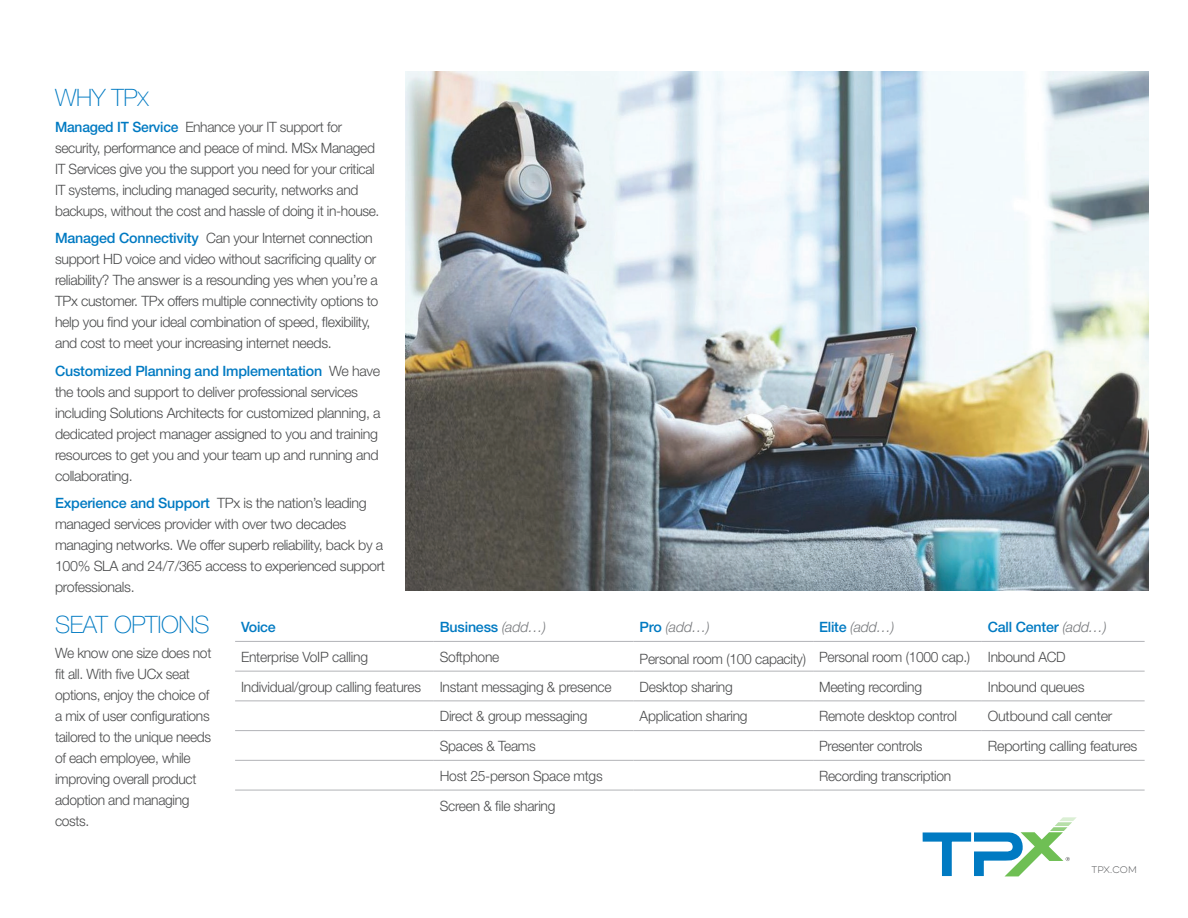
<style>
.page{position:relative;width:1188px;height:918px;background:#fff}
.page>*{position:absolute;margin:0;border:0;box-sizing:border-box;transform-origin:0 0}
.t1{font:100 24px "Helvetica Neue";letter-spacing:-.015em;color:#007ac2}
.t2{font:300 14.25px/21px "Helvetica Neue";letter-spacing:-.025em;color:#4b4c4d}
.t3{font:500 14.25px "Helvetica Neue";letter-spacing:-.015em;color:#007ac2}
.t4{font:italic 300 14.25px "Helvetica Neue";letter-spacing:-.015em;color:#76787b}
.t5{font:100 8.7px "Eveleth Clean";letter-spacing:.02em;color:#57585a}
.s1{font-size:20.25px}
.s2{font-weight:500;color:#007ac2}
.s3{font-weight:300;font-style:italic;color:#76787b}
.s4{font-weight:500;font-style:normal;color:#007ac2}
</style>
<div class="page">
<svg style="left:922px;top:817px;width:155px;height:60px"></svg>
<img style="left:405px;top:71px;width:743px;height:520px">
<hr style="left:235px;top:641px;width:199px;height:1px;background:#b2b3b7">
<hr style="left:434px;top:641px;width:200px;height:1px;background:#b2b3b7">
<hr style="left:634px;top:641px;width:179px;height:1px;background:#b2b3b7">
<hr style="left:813px;top:641px;width:169px;height:1px;background:#b2b3b7">
<hr style="left:982px;top:641px;width:163px;height:1px;background:#b2b3b7">
<hr style="left:235px;top:671px;width:199px;height:1px;background:#b2b3b7">
<hr style="left:434px;top:671px;width:200px;height:1px;background:#b2b3b7">
<hr style="left:634px;top:671px;width:179px;height:1px;background:#b2b3b7">
<hr style="left:813px;top:671px;width:169px;height:1px;background:#b2b3b7">
<hr style="left:982px;top:671px;width:163px;height:1px;background:#b2b3b7">
<hr style="left:434px;top:701px;width:200px;height:1px;background:#b2b3b7">
<hr style="left:813px;top:701px;width:169px;height:1px;background:#b2b3b7">
<hr style="left:982px;top:701px;width:163px;height:1px;background:#b2b3b7">
<hr style="left:434px;top:730px;width:200px;height:1px;background:#b2b3b7">
<hr style="left:235px;top:701px;width:199px;height:1px;background:#b2b3b7">
<hr style="left:634px;top:701px;width:179px;height:1px;background:#b2b3b7">
<hr style="left:235px;top:730px;width:199px;height:1px;background:#b2b3b7">
<hr style="left:634px;top:730px;width:179px;height:1px;background:#b2b3b7">
<hr style="left:813px;top:730px;width:169px;height:1px;background:#b2b3b7">
<hr style="left:982px;top:730px;width:163px;height:1px;background:#b2b3b7">
<hr style="left:235px;top:760px;width:199px;height:1px;background:#b2b3b7">
<hr style="left:434px;top:760px;width:200px;height:1px;background:#b2b3b7">
<hr style="left:634px;top:760px;width:179px;height:1px;background:#b2b3b7">
<hr style="left:813px;top:760px;width:169px;height:1px;background:#b2b3b7">
<hr style="left:982px;top:760px;width:163px;height:1px;background:#b2b3b7">
<hr style="left:434px;top:790px;width:200px;height:1px;background:#b2b3b7">
<hr style="left:235px;top:790px;width:199px;height:1px;background:#b2b3b7">
<hr style="left:634px;top:790px;width:179px;height:1px;background:#b2b3b7">
<hr style="left:813px;top:790px;width:169px;height:1px;background:#b2b3b7">
<hr style="left:982px;top:790px;width:163px;height:1px;background:#b2b3b7">
<h1 class="t1" style="left:55px;top:84px;width:95px">WHY TP<span class="s1">X</span></h1>
<p class="t2" style="left:55px;top:116px;width:326px"><span class="s2">Managed IT Service</span> Enhance your IT support for security, performance and peace of mind. MSx Managed IT Services give you the support you need for your critical IT systems, including managed security, networks and backups, without the cost and hassle of doing it in-house.</p>
<p class="t2" style="left:55px;top:227px;width:325px"><span class="s2">Managed Connectivity</span> Can your Internet connection support HD voice and video without sacrificing quality or reliability? The answer is a resounding yes when you’re a TPx customer. TPx offers multiple connectivity options to help you find your ideal combination of speed, flexibility, and cost to meet your increasing internet needs.</p>
<p class="t2" style="left:55px;top:360px;width:327px"><span class="s2">Customized Planning and Implementation</span> We have the tools and support to deliver professional services including Solutions Architects for customized planning, a dedicated project manager assigned to you and training resources to get you and your team up and running and collaborating.</p>
<p class="t2" style="left:55px;top:492px;width:332px"><span class="s2">Experience and Support</span> TPx is the nation’s leading managed services provider with over two decades managing networks. We offer superb reliability, back by a 100% SLA and 24/7/365 access to experienced support professionals.</p>
<h1 class="t1" style="left:55px;top:611px;width:156px">SEAT OPTIONS</h1>
<p class="t2" style="left:55px;top:642px;width:158px">We know one size does not fit all. With five UCx seat options, enjoy the choice of a mix of user configurations tailored to the unique needs of each employee, while improving overall product adoption and managing costs.</p>
<p class="t3" style="left:241px;top:618px;width:36px">Voice</p>
<p class="t3" style="left:440px;top:619px;width:108px">Business <span class="s3">(add…)</span></p>
<p class="t4" style="left:640px;top:619px;width:72px"><span class="s4">Pro</span> (add…)</p>
<p class="t4" style="left:819px;top:619px;width:77px"><span class="s4">Elite</span> (add…)</p>
<p class="t3" style="left:988px;top:619px;width:120px">Call Center <span class="s3">(add…)</span></p>
<p class="t2" style="left:241px;top:646px;width:129px">Enterprise VoIP calling</p>
<p class="t2" style="left:440px;top:646px;width:61px">Softphone</p>
<p class="t2" style="left:640px;top:646px;width:428px">Personal room (100 capacity) Personal room (1000 cap.) Inbound ACD</p>
<p class="t2" style="left:241px;top:676px;width:182px">Individual/group calling features</p>
<p class="t2" style="left:440px;top:676px;width:173px">Instant messaging &amp; presence</p>
<p class="t2" style="left:640px;top:676px;width:95px">Desktop sharing</p>
<p class="t2" style="left:819px;top:676px;width:104px">Meeting recording</p>
<p class="t2" style="left:988px;top:676px;width:98px">Inbound queues</p>
<p class="t2" style="left:440px;top:705px;width:149px">Direct &amp; group messaging</p>
<p class="t2" style="left:640px;top:705px;width:109px">Application sharing</p>
<p class="t2" style="left:819px;top:705px;width:139px">Remote desktop control</p>
<p class="t2" style="left:988px;top:705px;width:126px">Outbound call center</p>
<p class="t2" style="left:440px;top:735px;width:98px">Spaces &amp; Teams</p>
<p class="t2" style="left:819px;top:735px;width:105px">Presenter controls</p>
<p class="t2" style="left:988px;top:735px;width:151px">Reporting calling features</p>
<p class="t2" style="left:440px;top:765px;width:164px">Host 25-person Space mtgs</p>
<p class="t2" style="left:819px;top:765px;width:134px">Recording transcription</p>
<p class="t2" style="left:440px;top:795px;width:117px">Screen &amp; file sharing</p>
<p class="t5" style="left:1091px;top:864px;width:47px">TPX.COM</p>
</div>
